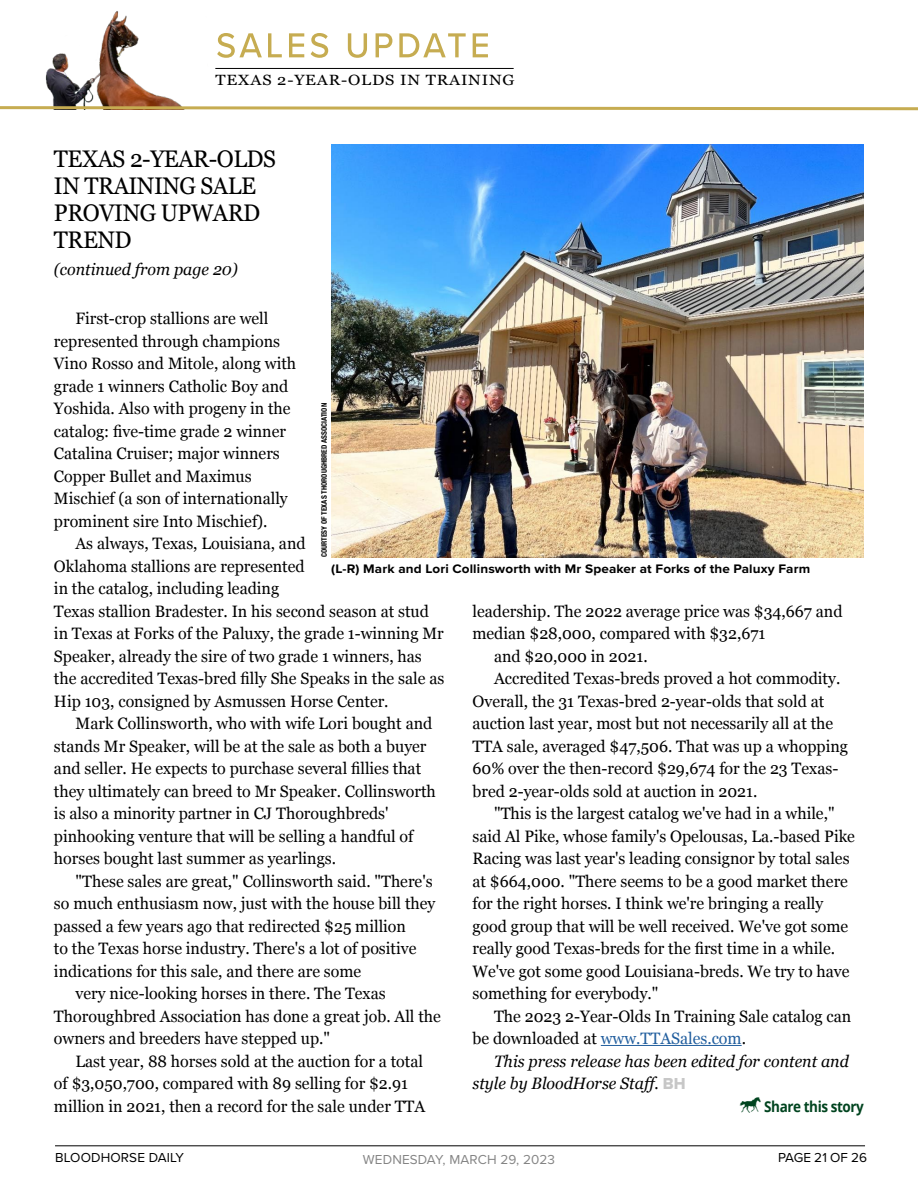
<style>
.page{position:relative;width:918px;height:1188px;background:#fff}
.page>*{position:absolute;margin:0;border:0;box-sizing:border-box;transform-origin:0 0}
.Headline{font:24px/27px "Georgia";letter-spacing:-.02em;color:#000;scale:.95 1}
.Body_Copy{font:16.5px/22.5px "Georgia";color:#000}
.Body_External_Source{font:italic 16.5px/22.5px "Georgia";color:#000}
.Headline-2{font:italic 16.5px "Georgia";color:#000}
.ShareThisStory{font:700 15px "Open Sans";letter-spacing:-.03em;color:#00441f;scale:.9 1}
.Department_Season_Ye{font:14.85px "Georgia";letter-spacing:.05em;color:#000;scale:1.11 1}
.t1{font:13.5px "Proxima Nova";letter-spacing:.01em;color:#000}
.t2{font:13.5px "Proxima Nova";letter-spacing:.01em;color:#848484}
.t3{font:700 12.9px "Proxima Nova";letter-spacing:.01em;color:#000;scale:1.05 1}
.Photo_Credit{font:700 condensed 7.5px "Helvetica Neue LT Std";color:#000}
.s1{color:#215e9e}
.s2{font-family:"Proxima Nova Extrabld";font-style:normal;color:#c7c7c7}
</style>
<div class="page">
<hr style="left:55px;top:1146px;width:810px;height:1px;background:#000">
<img style="left:45px;top:11px;width:177px;height:94px">
<svg style="left:0;top:105px;width:918px;height:6px"></svg>
<svg style="left:217px;top:33px;width:271px;height:25px"></svg>
<hr style="left:215px;top:68px;width:299px;height:1px;background:#000">
<hr style="left:601px;top:1045px;width:141px;height:1px;background:#215e9e">
<img style="left:331px;top:144px;width:533px;height:413px">
<p class="Department_Season_Ye" style="left:215px;top:69px;width:271px">TEXAS 2-YEAR-OLDS IN TRAINING</p>
<p class="Headline" style="left:54px;top:144px;width:235px">TEXAS 2-YEAR-OLDS<br>IN TRAINING SALE<br>PROVING UPWARD<br>TREND</p>
<p class="Headline-2" style="left:54px;top:257px;width:185px">(continued from page 20)</p>
<p class="Body_Copy" style="left:54px;top:306px;width:244px;text-indent:22px">First-crop stallions are well represented through champions<br>Vino Rosso and Mitole, along with grade 1 winners Catholic Boy and<br>Yoshida. Also with progeny in the catalog: five-time grade 2 winner<br>Catalina Cruiser; major winners<br>Copper Bullet and Maximus<br>Mischief (a son of internationally prominent sire Into Mischief).</p>
<p class="Body_Copy" style="left:54px;top:531px;width:392px;text-indent:22px">As always, Texas, Louisiana, and<br>Oklahoma stallions are represented<br>in the catalog, including leading<br>Texas stallion Bradester. In his second season at stud in Texas at Forks of the Paluxy, the grade 1-winning Mr Speaker, already the sire of two grade 1 winners, has the accredited Texas-bred filly She Speaks in the sale as Hip 103, consigned by Asmussen Horse Center.</p>
<p class="Body_Copy" style="left:54px;top:711px;width:383px;text-indent:22px">Mark Collinsworth, who with wife Lori bought and stands Mr Speaker, will be at the sale as both a buyer and seller. He expects to purchase several fillies that they ultimately can breed to Mr Speaker. Collinsworth is also a minority partner in CJ Thoroughbreds' pinhooking venture that will be selling a handful of horses bought last summer as yearlings.</p>
<p class="Body_Copy" style="left:54px;top:869px;width:383px;text-indent:22px">"These sales are great," Collinsworth said. "There's so much enthusiasm now, just with the house bill they passed a few years ago that redirected $25 million<br>to the Texas horse industry. There's a lot of positive indications for this sale, and there are some</p>
<p class="Body_Copy" style="left:54px;top:981px;width:388px;text-indent:22px">very nice-looking horses in there. The Texas<br>Thoroughbred Association has done a great job. All the owners and breeders have stepped up."</p>
<p class="Body_Copy" style="left:54px;top:1049px;width:373px;text-indent:22px">Last year, 88 horses sold at the auction for a total of $3,050,700, compared with 89 selling for $2.91 million in 2021, then a record for the sale under TTA</p>
<p class="Photo_Credit" style="left:320px;top:557px;width:156px;rotate:-90deg">COURTESY OF TEXAS THOROUGHBRED ASSOCIATION</p>
<p class="t3" style="left:331px;top:559px;width:458px">(L-R) Mark and Lori Collinsworth with Mr Speaker at Forks of the Paluxy Farm</p>
<p class="Body_Copy" style="left:472px;top:599px;width:372px">leadership. The 2022 average price was $34,667 and median $28,000, compared with $32,671</p>
<p class="Body_Copy" style="left:494px;top:644px;width:155px">and $20,000 in 2021.</p>
<p class="Body_Copy" style="left:472px;top:666px;width:377px;text-indent:22px">Accredited Texas-breds proved a hot commodity.<br>Overall, the 31 Texas-bred 2-year-olds that sold at auction last year, most but not necessarily all at the TTA sale, averaged $47,506. That was up a whopping 60% over the then-record $29,674 for the 23 Texas&shy;bred 2-year-olds sold at auction in 2021.</p>
<p class="Body_Copy" style="left:472px;top:801px;width:384px;text-indent:22px">"This is the largest catalog we've had in a while," said Al Pike, whose family's Opelousas, La.-based Pike Racing was last year's leading consignor by total sales at $664,000. "There seems to be a good market there for the right horses. I think we're bringing a really good group that will be well received. We've got some really good Texas-breds for the first time in a while.<br>We've got some good Louisiana-breds. We try to have something for everybody."</p>
<p class="Body_Copy" style="left:472px;top:1004px;width:380px;text-indent:22px">The 2023 2-Year-Olds In Training Sale catalog can be downloaded at <span class="s1">www.TTASales.com</span>.</p>
<p class="Body_External_Source" style="left:472px;top:1049px;width:378px;text-indent:22px">This press release has been edited for content and style by BloodHorse Staff. <span class="s2">BH</span></p>
<p class="ShareThisStory" style="left:739px;top:1095px;width:141px">▲ Share this story</p>
<p class="t1" style="left:55px;top:1147px;width:131px">BLOODHORSE DAILY</p>
<p class="t2" style="left:363px;top:1150px;width:194px">WEDNESDAY, MARCH 29, 2023</p>
<p class="t1" style="left:778px;top:1147px;width:91px">PAGE 21 OF 26</p>
</div>
